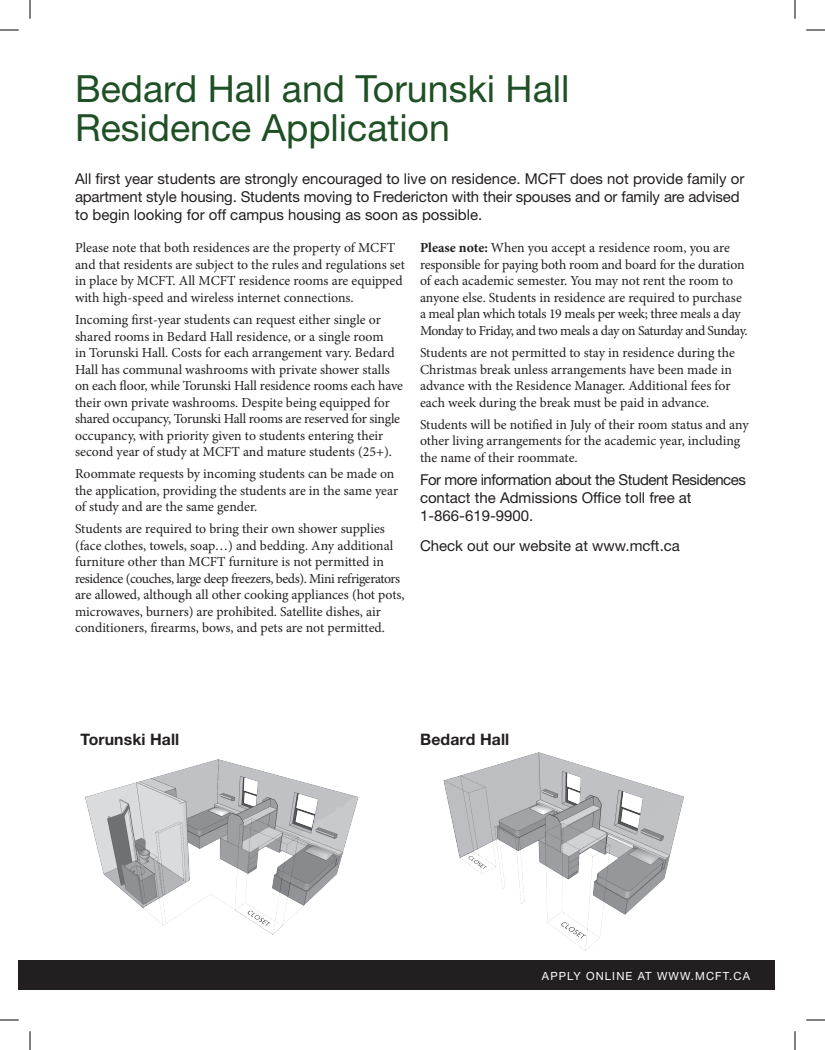
<style>
.page{position:relative;width:825px;height:1050px;background:#fff}
.page>*{position:absolute;margin:0;border:0;box-sizing:border-box;transform-origin:0 0}
.t1{font:37.5px/38.8px "Helvetica Neue LT Std";color:#1f5025}
.t2{font:700 15.75px "Helvetica Neue LT Std";letter-spacing:.005em;color:#231f20}
.t3{font:15px/18px "Helvetica Neue LT Std";color:#231f20}
.t4{font:15px/18px "Helvetica Neue LT Std";letter-spacing:-.03em;color:#231f20}
.t5{font:13.75px/16.5px "Minion Pro";letter-spacing:-.005em;color:#231f20}
.t6{font:11.25px "Helvetica Neue LT Std";letter-spacing:.1em;color:#fff}
.s1{font-weight:700}
</style>
<div class="page">
<div style="left:19px;top:960px;width:756px;height:30px;background:#231f20"></div>
<img style="left:443px;top:752px;width:241px;height:198px">
<img style="left:85px;top:759px;width:274px;height:176px">
<svg style="left:0;top:29px;width:19px;height:2px"></svg>
<svg style="left:806px;top:29px;width:19px;height:2px"></svg>
<svg style="left:0;top:1019px;width:19px;height:2px"></svg>
<svg style="left:806px;top:1019px;width:19px;height:2px"></svg>
<svg style="left:29px;top:0;width:2px;height:19px"></svg>
<svg style="left:29px;top:1031px;width:2px;height:19px"></svg>
<svg style="left:794px;top:0;width:2px;height:19px"></svg>
<svg style="left:794px;top:1031px;width:2px;height:19px"></svg>
<h1 class="t1" style="left:75px;top:69px;width:496px">Bedard Hall and Torunski Hall<br>Residence Application</h1>
<p class="t3" style="left:75px;top:170px;width:671px">All first year students are strongly encouraged to live on residence. MCFT does not provide family or apartment style housing. Students moving to Fredericton with their spouses and or family are advised to begin looking for off campus housing as soon as possible.</p>
<p class="t5" style="left:75px;top:240px;width:332px">Please note that both residences are the property of MCFT and that residents are subject to the rules and regulations set in place by MCFT. All MCFT residence rooms are equipped with high-speed and wireless internet connections.</p>
<p class="t5" style="left:75px;top:312px;width:330px">Incoming first-year students can request either single or shared rooms in Bedard Hall residence, or a single room<br>in Torunski Hall. Costs for each arrangement vary. Bedard Hall has communal washrooms with private shower stalls on each floor, while Torunski Hall residence rooms each have their own private washrooms. Despite being equipped for shared occupancy, Torunski Hall rooms are reserved for single occupancy, with priority given to students entering their second year of study at MCFT and mature students (25+).</p>
<p class="t5" style="left:75px;top:466px;width:325px">Roommate requests by incoming students can be made on the application, providing the students are in the same year of study and are the same gender.</p>
<p class="t5" style="left:75px;top:521px;width:331px">Students are required to bring their own shower supplies (face clothes, towels, soap…) and bedding. Any additional furniture other than MCFT furniture is not permitted in residence (couches, large deep freezers, beds). Mini refrigerators are allowed, although all other cooking appliances (hot pots, microwaves, burners) are prohibited. Satellite dishes, air conditioners, firearms, bows, and pets are not permitted.</p>
<p class="t5" style="left:420px;top:240px;width:329px"><span class="s1">Please note:</span> When you accept a residence room, you are responsible for paying both room and board for the duration of each academic semester. You may not rent the room to anyone else. Students in residence are required to purchase a meal plan which totals 19 meals per week; three meals a day Monday to Friday, and two meals a day on Saturday and Sunday.</p>
<p class="t5" style="left:420px;top:345px;width:316px">Students are not permitted to stay in residence during the Christmas break unless arrangements have been made in advance with the Residence Manager. Additional fees for each week during the break must be paid in advance.</p>
<p class="t5" style="left:420px;top:416px;width:330px">Students will be notified in July of their room status and any other living arrangements for the academic year, including the name of their roommate.</p>
<p class="t4" style="left:420px;top:471px;width:327px">For more information about the Student Residences contact the Admissions Office toll free at<br>1-866-619-9900.</p>
<p class="t3" style="left:420px;top:536px;width:261px">Check out our website at www.mcft.ca</p>
<p class="t2" style="left:80px;top:730px;width:100px">Torunski Hall</p>
<p class="t2" style="left:420px;top:730px;width:91px">Bedard Hall</p>
<p class="t6" style="left:542px;top:969px;width:210px">apply online at www.mcft.ca</p>
</div>
